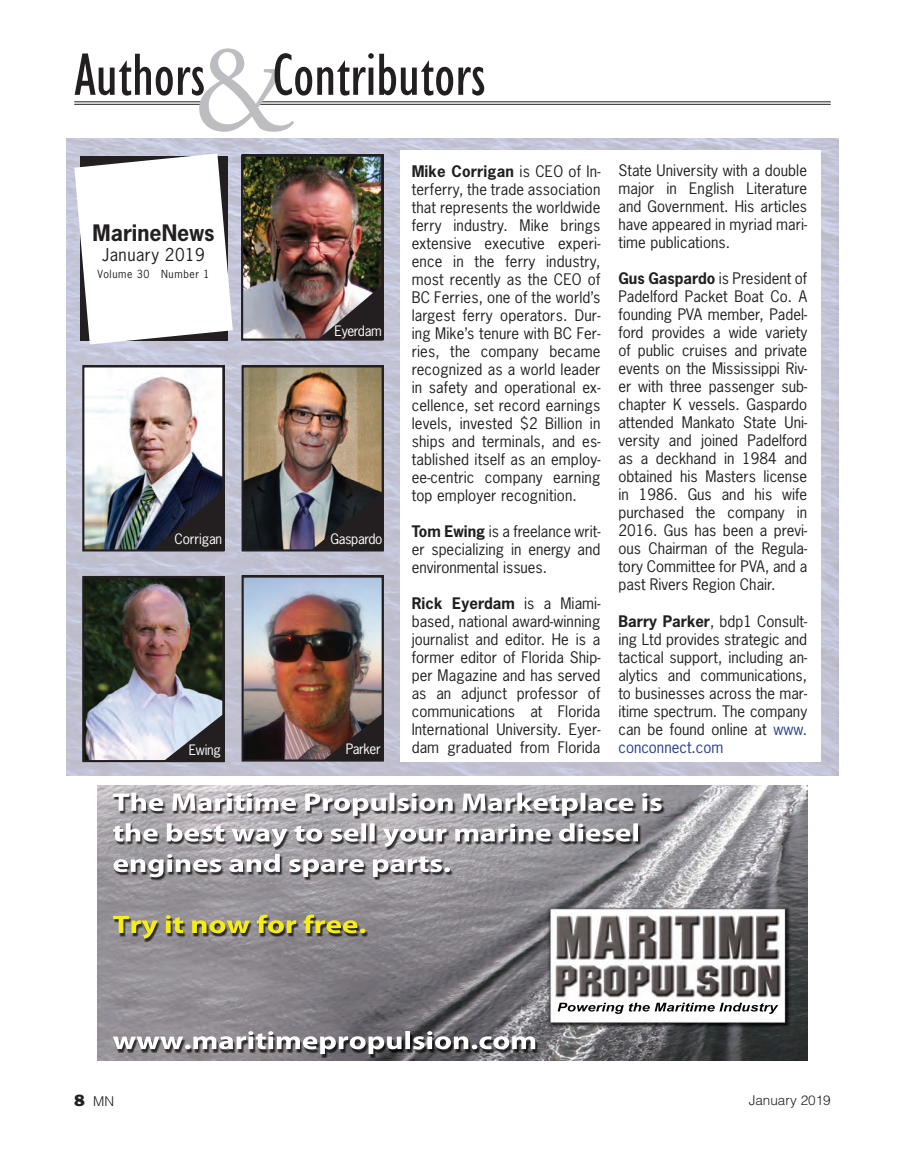
<style>
.page{position:relative;width:905px;height:1175px;background:#fff}
.page>*{position:absolute;margin:0;border:0;box-sizing:border-box;transform-origin:0 0}
.t1{font:127.5px "Adobe Garamond";color:#bcbdc0}
.t2{font:condensed 61.5px "Gill Sans";color:#231f20}
.t3{font:700 21.3px "News Gothic";color:#231f20}
.t4{font:16.8px "News Gothic";letter-spacing:.03em;color:#231f20}
.t5{font:15px/18px "News Gothic";color:#231f20;text-align:justify}
.t6{font:13.5px "News Gothic";letter-spacing:-.03em;color:#fff}
.t7{font:300 13.5px "Helvetica";color:#231f20}
.t8{font:13.5px "News Gothic";letter-spacing:-.01em;color:#fff}
.t9{font:10.5px "News Gothic";letter-spacing:.06em;color:#231f20}
.s1{font-weight:700}
.s2{color:#253f8e}
.s3{font-family:"Franklin Gothic";font-weight:400;font-size:15px}
</style>
<div class="page">
<img style="left:67px;top:138px;width:771px;height:637px">
<div style="left:400px;top:150px;width:420px;height:612px;background:#fff"></div>
<svg style="left:74px;top:153px;width:159px;height:191px"></svg>
<hr style="left:74px;top:102px;width:134px;height:1px;background:#231f20">
<hr style="left:74px;top:104px;width:134px;height:1px;background:#231f20">
<hr style="left:260px;top:102px;width:570px;height:1px;background:#231f20">
<hr style="left:260px;top:104px;width:570px;height:1px;background:#231f20">
<img style="left:244px;top:368px;width:137px;height:180px">
<img style="left:244px;top:157px;width:136px;height:181px">
<img style="left:244px;top:578px;width:137px;height:180px">
<img style="left:85px;top:579px;width:136px;height:180px">
<img style="left:85px;top:368px;width:136px;height:180px">
<div style="left:241px;top:365px;width:143px;height:186px;border:2px solid #231f20"></div>
<div style="left:241px;top:154px;width:142px;height:187px;border:2px solid #231f20"></div>
<div style="left:241px;top:575px;width:143px;height:186px;border:2px solid #231f20"></div>
<div style="left:82px;top:576px;width:142px;height:186px;border:2px solid #231f20"></div>
<div style="left:82px;top:365px;width:142px;height:186px;border:2px solid #231f20"></div>
<img style="left:98px;top:785px;width:709px;height:275px">
<img style="left:557px;top:1002px;width:79px;height:12px">
<img style="left:113px;top:792px;width:237px;height:19px">
<p class="t1" style="left:191px;top:38px;width:106px">&amp;</p>
<p class="t2" style="left:74px;top:37px;width:413px">Authors Contributors</p>
<p class="t3" style="left:93px;top:224px;width:123px">MarineNews</p>
<p class="t4" style="left:102px;top:248px;width:104px">January 2019</p>
<p class="t9" style="left:98px;top:270px;width:113px">Volume 30 Number 1</p>
<p class="t8" style="left:175px;top:534px;width:49px">Corrigan</p>
<p class="t6" style="left:334px;top:326px;width:49px">Eyerdam</p>
<p class="t6" style="left:330px;top:534px;width:53px">Gaspardo</p>
<p class="t6" style="left:189px;top:744px;width:34px">Ewing</p>
<p class="t6" style="left:346px;top:744px;width:37px">Parker</p>
<p class="t5" style="left:411px;top:163px;width:190px"><span class="s1">Mike Corrigan</span> is CEO of In&shy;terferry, the trade association that represents the worldwide ferry industry. Mike brings extensive executive experi&shy;ence in the ferry industry, most recently as the CEO of BC Ferries, one of the world’s largest ferry operators. Dur&shy;ing Mike’s tenure with BC Fer&shy;ries, the company became recognized as a world leader in safety and operational ex&shy;cellence, set record earnings levels, invested $2 Billion in ships and terminals, and es&shy;tablished itself as an employ&shy;ee-centric company earning top employer recognition.</p>
<p class="t5" style="left:411px;top:523px;width:190px"><span class="s1">Tom Ewing</span> is a freelance writ&shy;er specializing in energy and environmental issues.</p>
<p class="t5" style="left:411px;top:595px;width:190px"><span class="s1">Rick Eyerdam</span> is a Miami&shy;based, national award-winning journalist and editor. He is a former editor of Florida Ship&shy;per Magazine and has served as an adjunct professor of communications at Florida International University. Eyer&shy;dam graduated from Florida</p>
<p class="t5" style="left:618px;top:163px;width:190px">State University with a double major in English Literature and Government. His articles have appeared in myriad mari&shy;time publications.</p>
<p class="t5" style="left:618px;top:271px;width:190px"><span class="s1">Gus Gaspardo</span> is President of Padelford Packet Boat Co. A founding PVA member, Padel&shy;ford provides a wide variety of public cruises and private events on the Mississippi Riv&shy;er with three passenger sub&shy;chapter K vessels. Gaspardo attended Mankato State Uni&shy;versity and joined Padelford as a deckhand in 1984 and obtained his Masters license in 1986. Gus and his wife purchased the company in 2016. Gus has been a previ&shy;ous Chairman of the Regula&shy;tory Committee for PVA, and a past Rivers Region Chair.</p>
<p class="t5" style="left:618px;top:613px;width:190px"><span class="s1">Barry Parker</span>, bdp1 Consult&shy;ing Ltd provides strategic and tactical support, including an&shy;alytics and communications, to businesses across the mar&shy;itime spectrum. The company can be found online at <span class="s2">www. conconnect.com</span></p>
<p class="t7" style="left:74px;top:1096px;width:42px"><span class="s3">8</span> MN</p>
<p class="t7" style="left:748px;top:1094px;width:84px">January 2019</p>
</div>
